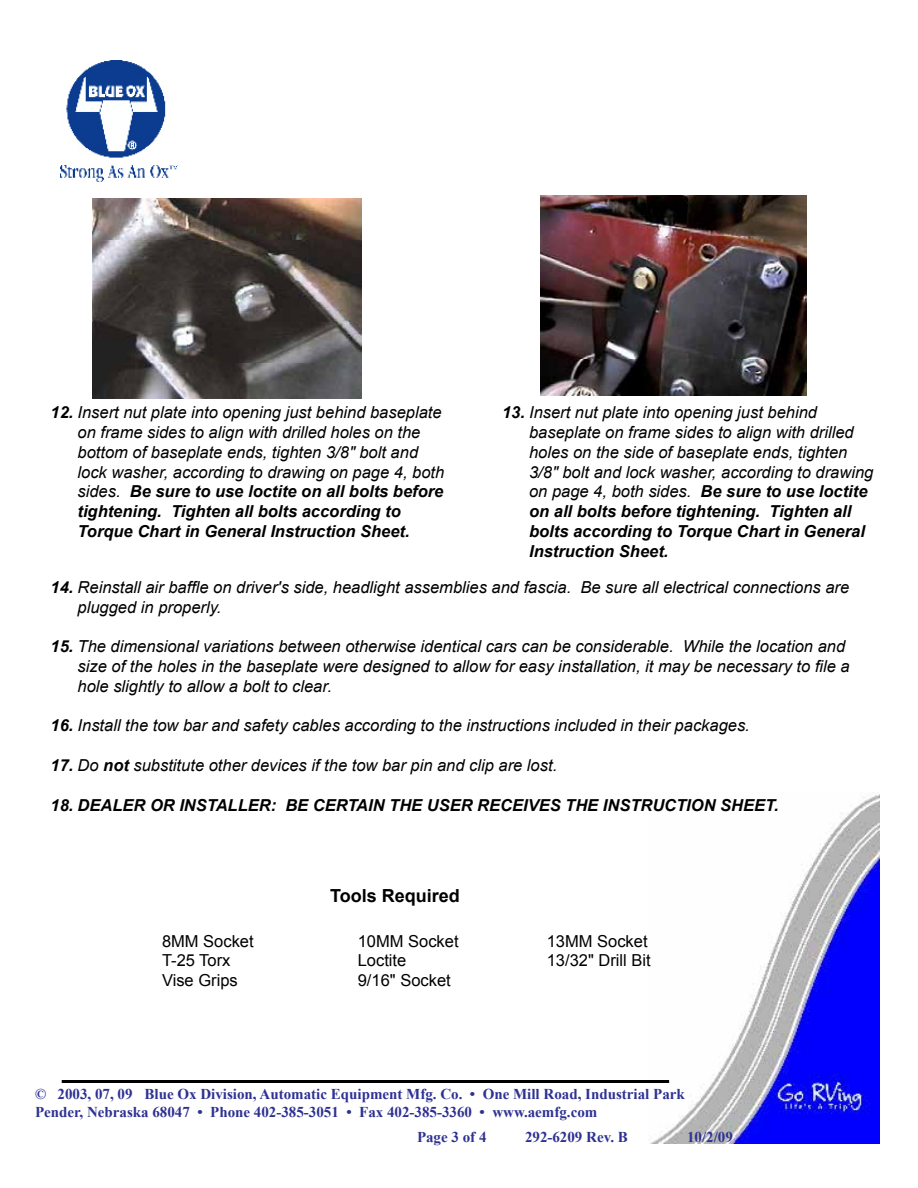
<style>
.page{position:relative;width:918px;height:1188px;background:#fff}
.page>*{position:absolute;margin:0;border:0;box-sizing:border-box;transform-origin:0 0}
.t1{font:700 18px "Arial";color:#000}
.t2{font:italic 16.5px/19.8px "Arial";color:#000}
.t3{font:16.5px "Arial";color:#000}
.t4{font:italic 700 16.5px "Arial";color:#000}
.t5{font:700 15px/18px "Times New Roman";color:#2e3192}
.s1{font-weight:700}
</style>
<div class="page">
<img style="left:61px;top:60px;width:116px;height:122px">
<img style="left:650px;top:794px;width:229px;height:350px">
<hr style="left:62px;top:1080px;width:607px;height:3px;background:#000">
<img style="left:92px;top:199px;width:269px;height:199px">
<img style="left:540px;top:196px;width:267px;height:199px">
<p class="t2" style="left:78px;top:403px;width:368px;text-indent:-27px"><span class="s1">12.</span> Insert nut plate into opening just behind baseplate on frame sides to align with drilled holes on the bottom of baseplate ends, tighten 3/8" bolt and lock washer, according to drawing on page 4, both sides. <span class="s1">Be sure to use loctite on all bolts before tightening. Tighten all bolts according to Torque Chart in General Instruction Sheet.</span></p>
<p class="t2" style="left:529px;top:403px;width:346px;text-indent:-27px"><span class="s1">13.</span> Insert nut plate into opening just behind baseplate on frame sides to align with drilled holes on the side of baseplate ends, tighten 3/8" bolt and lock washer, according to drawing on page 4, both sides. <span class="s1">Be sure to use loctite on all bolts before tightening. Tighten all bolts according to Torque Chart in General Instruction Sheet.</span></p>
<p class="t2" style="left:78px;top:577px;width:773px;text-indent:-27px"><span class="s1">14.</span> Reinstall air baffle on driver's side, headlight assemblies and fascia. Be sure all electrical connections are plugged in properly.</p>
<p class="t2" style="left:78px;top:637px;width:774px;text-indent:-27px"><span class="s1">15.</span> The dimensional variations between otherwise identical cars can be considerable. While the location and size of the holes in the baseplate were designed to allow for easy installation, it may be necessary to file a hole slightly to allow a bolt to clear.</p>
<p class="t2" style="left:51px;top:716px;width:701px"><span class="s1">16.</span> Install the tow bar and safety cables according to the instructions included in their packages.</p>
<p class="t2" style="left:51px;top:756px;width:508px"><span class="s1">17.</span> Do <span class="s1">not</span> substitute other devices if the tow bar pin and clip are lost.</p>
<p class="t4" style="left:51px;top:794px;width:729px">18. DEALER OR INSTALLER: BE CERTAIN THE USER RECEIVES THE INSTRUCTION SHEET.</p>
<p class="t1" style="left:330px;top:883px;width:131px">Tools Required</p>
<p class="t3" style="left:162px;top:930px;width:93px">8MM Socket</p>
<p class="t3" style="left:358px;top:930px;width:102px">10MM Socket</p>
<p class="t3" style="left:547px;top:930px;width:102px">13MM Socket</p>
<p class="t3" style="left:162px;top:950px;width:70px">T-25 Torx</p>
<p class="t3" style="left:358px;top:950px;width:50px">Loctite</p>
<p class="t3" style="left:547px;top:950px;width:105px">13/32" Drill Bit</p>
<p class="t3" style="left:162px;top:970px;width:77px">Vise Grips</p>
<p class="t3" style="left:358px;top:970px;width:94px">9/16" Socket</p>
<p class="t5" style="left:35px;top:1085px;width:651px">© 2003, 07, 09 Blue Ox Division, Automatic Equipment Mfg. Co. • One Mill Road, Industrial Park<br>Pender, Nebraska 68047 • Phone 402-385-3051 • Fax 402-385-3360 • www.aemfg.com</p>
<p class="t5" style="left:417px;top:1128px;width:71px">Page 3 of 4</p>
<p class="t5" style="left:525px;top:1128px;width:104px">292-6209 Rev. B</p>
<p class="t5" style="left:687px;top:1128px;width:47px">10/2/09</p>
</div>
